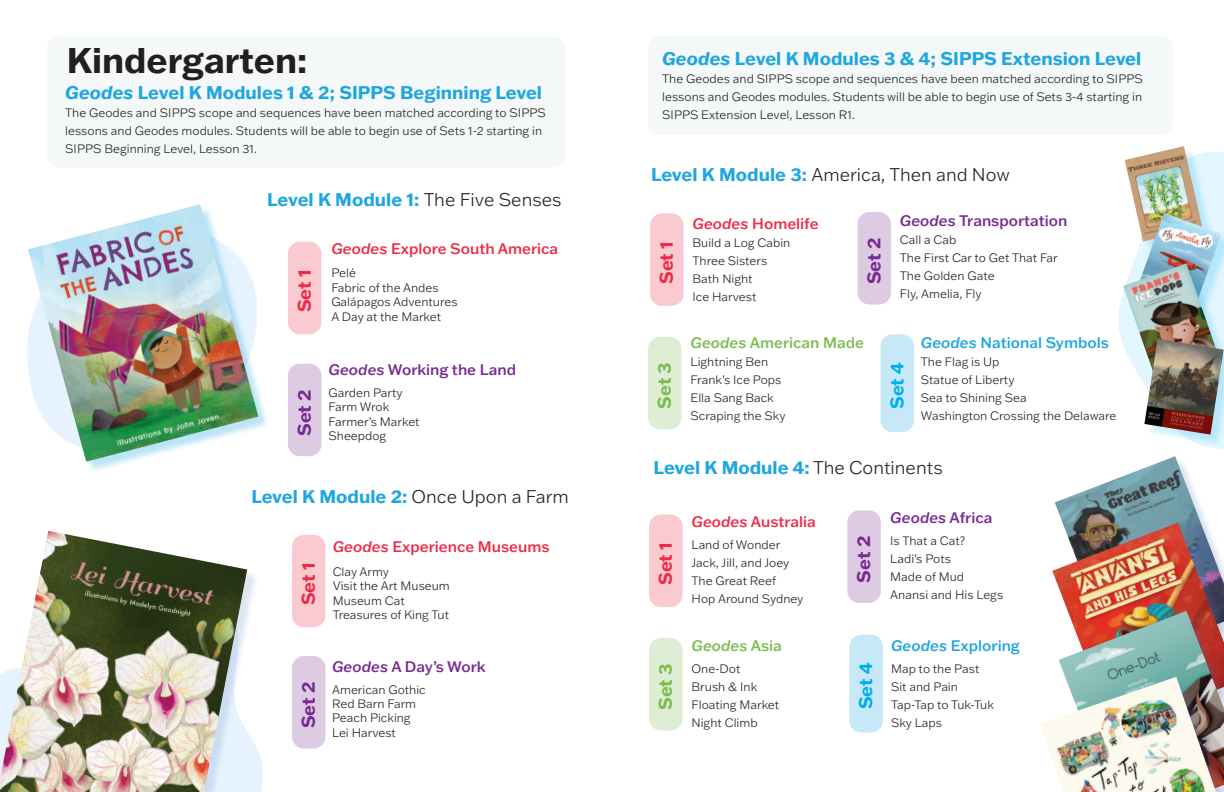
<style>
.page{position:relative;width:1224px;height:792px;background:#fff}
.page>*{position:absolute;margin:0;border:0;box-sizing:border-box;transform-origin:0 0}
.t1{font:700 35px "Franklin Gothic ATF";color:#231f20}
.t2{font:700 18px "Franklin Gothic ATF";color:#1da6df}
.t3{font:300 18px "Franklin Gothic ATF";color:#231f20}
.t4{font:700 18px "Franklin Gothic ATF";letter-spacing:-.005em;color:#ed2a47}
.t5{font:700 18px "Franklin Gothic ATF";letter-spacing:-.005em;color:#772a91}
.t6{font:700 18px "Franklin Gothic ATF";letter-spacing:-.005em;color:#7bbc51}
.t7{font:700 18px "Franklin Gothic ATF";letter-spacing:-.005em;color:#00aeef}
.t8{font:500 15px "Franklin Gothic ATF";color:#ed2a47}
.t9{font:500 15px "Franklin Gothic ATF";color:#772a91}
.t10{font:500 15px "Franklin Gothic ATF";color:#1da6df}
.t11{font:500 15px "Franklin Gothic ATF";color:#7bbc51}
.t12{font:italic 500 15px "Franklin Gothic ATF";color:#772a91}
.t13{font:italic 500 15px "Franklin Gothic ATF";color:#7bbc51}
.t14{font:300 12px/18px "Franklin Gothic ATF";color:#231f20}
.s1{font-style:italic}
.s2{font-weight:300;color:#231f20}
.s3{font-weight:700;color:#1da6df}
.s4{font-style:normal}
</style>
<div class="page">
<div style="left:47px;top:36px;width:518px;height:131px;background:#f4f8f8;border-radius:12px"></div>
<div style="left:648px;top:36px;width:525px;height:99px;background:#f4f8f8;border-radius:12px"></div>
<img style="left:1118px;top:152px;width:106px;height:297px">
<div style="left:1127px;top:148px;width:87px;height:105px;background:#00aeef;opacity:.2"></div>
<img style="left:1125px;top:146px;width:77px;height:96px">
<img style="left:1137px;top:213px;width:84px;height:53px">
<div style="left:1125px;top:266px;width:99px;height:118px;background:#00aeef;opacity:.2"></div>
<img style="left:1123px;top:263px;width:93px;height:110px">
<div style="left:1146px;top:341px;width:78px;height:106px;background:#00aeef;opacity:.2"></div>
<img style="left:1144px;top:339px;width:80px;height:96px">
<img style="left:1055px;top:456px;width:152px;height:67px">
<img style="left:1052px;top:523px;width:172px;height:88px">
<img style="left:1059px;top:611px;width:165px;height:68px">
<div style="left:1042px;top:679px;width:182px;height:113px;background:#5c6eb4;opacity:.2"></div>
<img style="left:1040px;top:677px;width:176px;height:115px">
<div style="left:288px;top:242px;width:34px;height:92px;background:#facad1;border-radius:12px"></div>
<div style="left:288px;top:364px;width:34px;height:92px;background:#ddcae3;border-radius:12px"></div>
<div style="left:292px;top:535px;width:34px;height:92px;background:#facad1;border-radius:12px"></div>
<div style="left:292px;top:656px;width:34px;height:93px;background:#ddcae3;border-radius:12px"></div>
<div style="left:650px;top:213px;width:34px;height:93px;background:#facad1;border-radius:12px"></div>
<div style="left:857px;top:212px;width:34px;height:93px;background:#ddcae3;border-radius:12px"></div>
<div style="left:648px;top:337px;width:34px;height:92px;background:#deeed4;border-radius:12px"></div>
<div style="left:880px;top:334px;width:34px;height:98px;background:#c7e9f7;border-radius:12px"></div>
<div style="left:649px;top:514px;width:34px;height:93px;background:#facad1;border-radius:12px"></div>
<div style="left:847px;top:510px;width:34px;height:93px;background:#ddcae3;border-radius:12px"></div>
<div style="left:649px;top:638px;width:34px;height:93px;background:#deeed4;border-radius:12px"></div>
<div style="left:849px;top:635px;width:34px;height:98px;background:#c7e9f7;border-radius:12px"></div>
<div style="left:0;top:533px;width:259px;height:259px;background:#91acd8;opacity:.3"></div>
<img style="left:0;top:531px;width:247px;height:261px">
<div style="left:30px;top:206px;width:240px;height:268px;background:#1da6df;opacity:.3"></div>
<img style="left:28px;top:204px;width:230px;height:258px">
<p class="t1" style="left:67px;top:36px;width:242px">Kindergarten:</p>
<p class="t2" style="left:65px;top:80px;width:478px"><span class="s1">Geodes</span> Level K Modules 1 &amp; 2; SIPPS Beginning Level</p>
<p class="t14" style="left:65px;top:103px;width:482px">The Geodes and SIPPS scope and sequences have been matched according to SIPPS lessons and Geodes modules. Students will be able to begin use of Sets 1-2 starting in<br>SIPPS Beginning Level, Lesson 31.</p>
<p class="t2" style="left:267px;top:187px;width:296px">Level K Module 1: <span class="s2">The Five Senses</span></p>
<p class="t4" style="left:292px;top:312px;width:44px;rotate:-90deg">Set 1</p>
<p class="t5" style="left:292px;top:436px;width:48px;rotate:-90deg">Set 2</p>
<p class="t8" style="left:331px;top:239px;width:228px"><span class="s1">Geodes</span> Explore South America</p>
<p class="t14" style="left:331px;top:264px;width:26px">Pelé</p>
<p class="t14" style="left:331px;top:278px;width:109px">Fabric of the Andes</p>
<p class="t14" style="left:331px;top:293px;width:128px">Galápagos Adventures</p>
<p class="t14" style="left:331px;top:307px;width:111px">A Day at the Market</p>
<p class="t9" style="left:329px;top:359px;width:189px"><span class="s1">Geodes</span> Working the Land</p>
<p class="t14" style="left:329px;top:383px;width:76px">Garden Party</p>
<p class="t14" style="left:329px;top:398px;width:62px">Farm Wrok</p>
<p class="t14" style="left:329px;top:412px;width:93px">Farmer’s Market</p>
<p class="t14" style="left:329px;top:426px;width:59px">Sheepdog</p>
<p class="t2" style="left:251px;top:484px;width:319px">Level K Module 2: <span class="s2">Once Upon a Farm</span></p>
<p class="t4" style="left:296px;top:605px;width:44px;rotate:-90deg">Set 1</p>
<p class="t5" style="left:296px;top:728px;width:48px;rotate:-90deg">Set 2</p>
<p class="t8" style="left:333px;top:536px;width:218px"><span class="s1">Geodes</span> Experience Museums</p>
<p class="t14" style="left:333px;top:562px;width:58px">Clay Army</p>
<p class="t14" style="left:333px;top:577px;width:119px">Visit the Art Museum</p>
<p class="t14" style="left:333px;top:591px;width:74px">Museum Cat</p>
<p class="t14" style="left:333px;top:605px;width:118px">Treasures of King Tut</p>
<p class="t9" style="left:332px;top:656px;width:155px"><span class="s1">Geodes</span> A Day’s Work</p>
<p class="t14" style="left:332px;top:680px;width:95px">American Gothic</p>
<p class="t14" style="left:332px;top:694px;width:86px">Red Barn Farm</p>
<p class="t14" style="left:332px;top:709px;width:80px">Peach Picking</p>
<p class="t14" style="left:332px;top:723px;width:65px">Lei Harvest</p>
<p class="t2" style="left:662px;top:46px;width:481px"><span class="s1">Geodes</span> Level K Modules 3 &amp; 4; SIPPS Extension Level</p>
<p class="t14" style="left:662px;top:69px;width:482px">The Geodes and SIPPS scope and sequences have been matched according to SIPPS</p>
<p class="t14" style="left:662px;top:87px;width:482px">lessons and Geodes modules. Students will be able to begin use of Sets 3-4 starting in<br>SIPPS Extension Level, Lesson R1.</p>
<p class="t3" style="left:651px;top:163px;width:360px"><span class="s3">Level K Module 3:</span> America, Then and Now</p>
<p class="t8" style="left:693px;top:213px;width:128px"><span class="s1">Geodes</span> Homelife</p>
<p class="t14" style="left:693px;top:233px;width:99px">Build a Log Cabin</p>
<p class="t14" style="left:693px;top:251px;width:76px">Three Sisters</p>
<p class="t14" style="left:693px;top:269px;width:62px">Bath Night</p>
<p class="t14" style="left:693px;top:287px;width:65px">Ice Harvest</p>
<p class="t4" style="left:654px;top:284px;width:44px;rotate:-90deg">Set 1</p>
<p class="t5" style="left:862px;top:284px;width:48px;rotate:-90deg">Set 2</p>
<p class="t9" style="left:900px;top:210px;width:169px"><span class="s1">Geodes</span> Transportation</p>
<p class="t14" style="left:900px;top:230px;width:58px">Call a Cab</p>
<p class="t14" style="left:900px;top:248px;width:159px">The First Car to Get That Far</p>
<p class="t14" style="left:900px;top:266px;width:96px">The Golden Gate</p>
<p class="t14" style="left:900px;top:284px;width:83px">Fly, Amelia, Fly</p>
<p class="t10" style="left:921px;top:333px;width:190px"><span class="s1">Geodes</span> National Symbols</p>
<p class="t14" style="left:921px;top:353px;width:80px">The Flag is Up</p>
<p class="t14" style="left:921px;top:371px;width:95px">Statue of Liberty</p>
<p class="t14" style="left:921px;top:389px;width:107px">Sea to Shining Sea</p>
<p class="t14" style="left:921px;top:407px;width:197px">Washington Crossing the Delaware</p>
<p class="t2" style="left:654px;top:455px;width:291px">Level K Module 4: <span class="s2">The Continents</span></p>
<p class="t11" style="left:691px;top:333px;width:175px"><span class="s1">Geodes</span> American Made</p>
<p class="t14" style="left:691px;top:353px;width:79px">Lightning Ben</p>
<p class="t14" style="left:691px;top:371px;width:92px">Frank’s Ice Pops</p>
<p class="t14" style="left:691px;top:389px;width:85px">Ella Sang Back</p>
<p class="t14" style="left:691px;top:407px;width:97px">Scraping the Sky</p>
<p class="t6" style="left:652px;top:409px;width:48px;rotate:-90deg">Set 3</p>
<p class="t7" style="left:885px;top:409px;width:48px;rotate:-90deg">Set 4</p>
<p class="t8" style="left:692px;top:512px;width:126px"><span class="s1">Geodes</span> Australia</p>
<p class="t14" style="left:692px;top:536px;width:90px">Land of Wonder</p>
<p class="t14" style="left:692px;top:554px;width:99px">Jack, Jill, and Joey</p>
<p class="t14" style="left:692px;top:572px;width:86px">The Great Reef</p>
<p class="t14" style="left:692px;top:590px;width:113px">Hop Around Sydney</p>
<p class="t4" style="left:653px;top:585px;width:44px;rotate:-90deg">Set 1</p>
<p class="t5" style="left:852px;top:583px;width:48px;rotate:-90deg">Set 2</p>
<p class="t13" style="left:692px;top:636px;width:92px">Geodes <span class="s4">Asia</span></p>
<p class="t14" style="left:692px;top:660px;width:50px">One-Dot</p>
<p class="t14" style="left:692px;top:678px;width:67px">Brush &amp; Ink</p>
<p class="t14" style="left:692px;top:696px;width:89px">Floating Market</p>
<p class="t14" style="left:692px;top:714px;width:68px">Night Climb</p>
<p class="t6" style="left:653px;top:710px;width:48px;rotate:-90deg">Set 3</p>
<p class="t7" style="left:854px;top:709px;width:48px;rotate:-90deg">Set 4</p>
<p class="t12" style="left:890px;top:507px;width:104px">Geodes <span class="s4">Africa</span></p>
<p class="t14" style="left:890px;top:531px;width:76px">Is That a Cat?</p>
<p class="t14" style="left:890px;top:549px;width:62px">Ladi’s Pots</p>
<p class="t14" style="left:890px;top:567px;width:75px">Made of Mud</p>
<p class="t14" style="left:890px;top:585px;width:114px">Anansi and His Legs</p>
<p class="t10" style="left:891px;top:636px;width:130px"><span class="s1">Geodes</span> Exploring</p>
<p class="t14" style="left:891px;top:660px;width:90px">Map to the Past</p>
<p class="t14" style="left:891px;top:678px;width:68px">Sit and Pain</p>
<p class="t14" style="left:891px;top:696px;width:104px">Tap-Tap to Tuk-Tuk</p>
<p class="t14" style="left:891px;top:714px;width:52px">Sky Laps</p>
</div>
